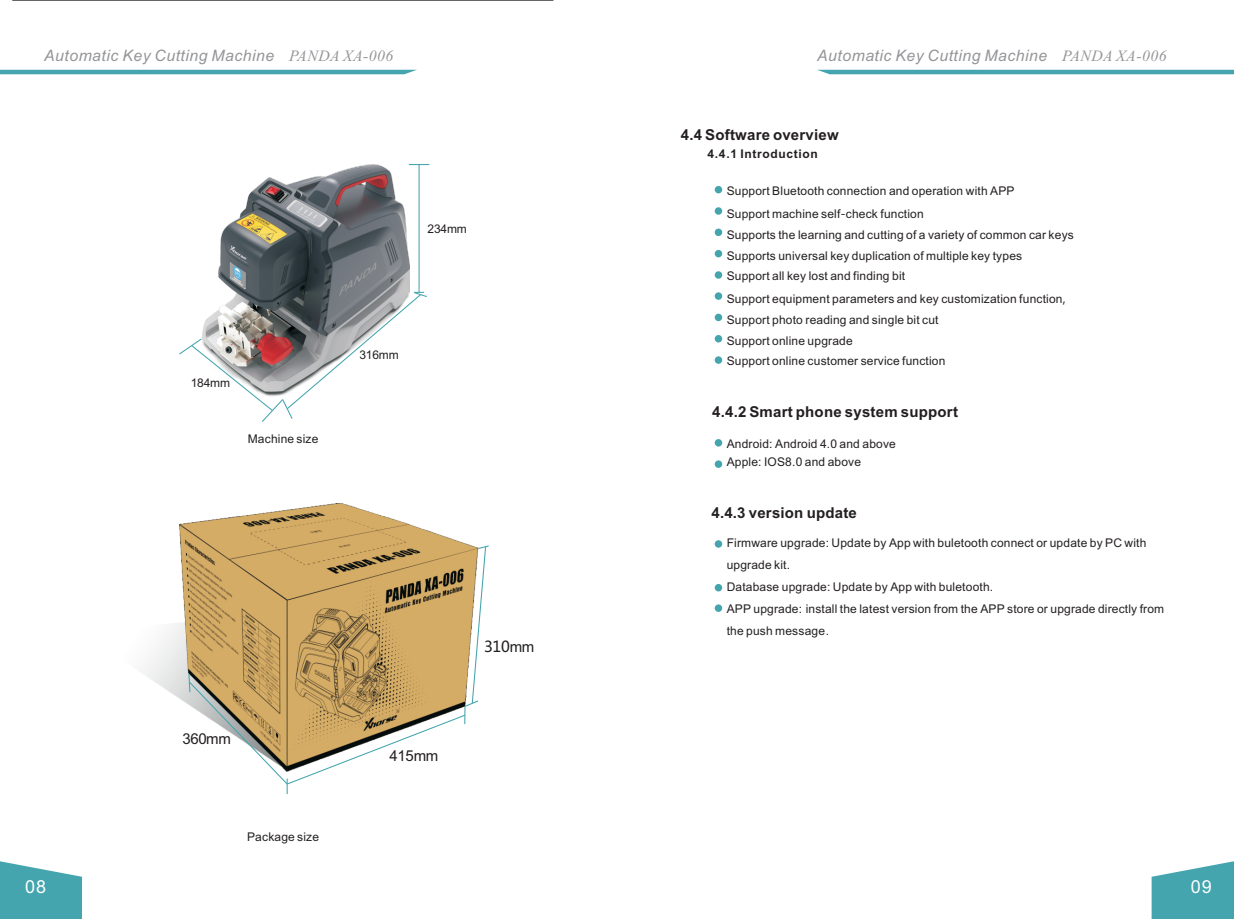
<style>
.page{position:relative;width:1234px;height:919px;background:#fff}
.page>*{position:absolute;margin:0;border:0;box-sizing:border-box;transform-origin:0 0}
.t1{font:18px "Arial";color:#fff}
.t2{font:italic 15.75px "Arial";letter-spacing:.03em;color:#939598}
.t3{font:700 15px "Arial";letter-spacing:.015em;color:#231f20}
.t4{font:15px "Arial";letter-spacing:-.02em;color:#231f20}
.t5{font:15px "Microsoft Ya Hei";color:#231f20}
.t6{font:12px/22px "Arial";letter-spacing:.015em;color:#231f20}
.t7{font:700 12px "Arial";letter-spacing:.055em;color:#231f20}
.s1{font-family:"Times New Roman"}
.s2{font-family:"Arial"}
.s3{font-family:"Microsoft Ya Hei"}
</style>
<div class="page">
<img style="left:218px;top:164px;width:192px;height:127px">
<img style="left:142px;top:503px;width:326px;height:201px">
<svg style="left:1151px;top:861px;width:82px;height:57px;background:#5fb2ba"></svg>
<svg style="left:0;top:861px;width:82px;height:57px;background:#5eb1b9"></svg>
<hr style="left:0;top:70px;width:416px;height:4px;background:#44a5ae">
<hr style="left:818px;top:70px;width:415px;height:4px;background:#44a5ae">
<svg style="left:188px;top:544px;width:301px;height:250px"></svg>
<hr style="left:418px;top:164px;width:1px;height:128px;background:#44a5ae">
<svg style="left:409px;top:164px;width:20px;height:1px"></svg>
<svg style="left:179px;top:291px;width:248px;height:131px"></svg>
<div style="left:714px;top:186px;width:8px;height:7px;background:#44a5ae;border-radius:50%"></div>
<div style="left:714px;top:439px;width:8px;height:7px;background:#44a5ae;border-radius:50%"></div>
<div style="left:714px;top:540px;width:8px;height:7px;background:#44a5ae;border-radius:50%"></div>
<div style="left:714px;top:207px;width:8px;height:8px;background:#44a5ae;border-radius:50%"></div>
<div style="left:714px;top:292px;width:8px;height:8px;background:#44a5ae;border-radius:50%"></div>
<div style="left:714px;top:460px;width:8px;height:8px;background:#44a5ae;border-radius:50%"></div>
<div style="left:714px;top:584px;width:8px;height:7px;background:#44a5ae;border-radius:50%"></div>
<div style="left:714px;top:604px;width:8px;height:8px;background:#44a5ae;border-radius:50%"></div>
<div style="left:714px;top:250px;width:8px;height:7px;background:#44a5ae;border-radius:50%"></div>
<div style="left:714px;top:335px;width:8px;height:7px;background:#44a5ae;border-radius:50%"></div>
<div style="left:714px;top:271px;width:8px;height:8px;background:#44a5ae;border-radius:50%"></div>
<div style="left:714px;top:356px;width:8px;height:8px;background:#44a5ae;border-radius:50%"></div>
<div style="left:714px;top:228px;width:8px;height:8px;background:#44a5ae;border-radius:50%"></div>
<div style="left:714px;top:313px;width:8px;height:8px;background:#44a5ae;border-radius:50%"></div>
<svg style="left:12px;top:0;width:541px;height:1px"></svg>
<h2 class="t2" style="left:44px;top:49px;width:351px">Automatic Key Cutting Machine <span class="s1">PANDA XA-006</span></h2>
<h2 class="t2" style="left:817px;top:49px;width:351px">Automatic Key Cutting Machine <span class="s1">PANDA XA-006</span></h2>
<p class="t6" style="left:427px;top:218px;width:41px">234mm</p>
<p class="t6" style="left:191px;top:373px;width:41px">184mm</p>
<p class="t6" style="left:248px;top:428px;width:72px">Machine size</p>
<p class="t6" style="left:359px;top:345px;width:41px">316mm</p>
<p class="t4" style="left:182px;top:732px;width:50px">360mm</p>
<p class="t6" style="left:247px;top:826px;width:73px">Package size</p>
<p class="t4" style="left:389px;top:750px;width:51px">415mm</p>
<p class="t5" style="left:484px;top:640px;width:52px">310<span class="s2">mm</span></p>
<p class="t3" style="left:680px;top:129px;width:159px">4.4 Software overview</p>
<p class="t7" style="left:707px;top:149px;width:112px">4.4.1 Introduction</p>
<p class="t6" style="left:726px;top:180px;width:289px;line-height:23.1px">Support Bluetooth connection and operation with APP<br>Support machine self<span class="s3">-</span>check function</p>
<p class="t6" style="left:726px;top:226px;width:348px;line-height:20.4px">Supports the learning and cutting of a variety of common car keys<br>Supports universal key duplication of multiple key types<br>Support all key lost and finding bit</p>
<p class="t6" style="left:726px;top:289px;width:340px;line-height:20.7px">Support equipment parameters and key customization function<span class="s3">, </span>Support photo reading and single bit cut<br>Support online upgrade<br>Support online customer service function</p>
<p class="t3" style="left:712px;top:406px;width:247px">4.4.2 Smart phone system support</p>
<p class="t6" style="left:726px;top:435px;width:171px;line-height:18.5px">Android: Android 4.0 and above<br>Apple: IOS8.0 and above</p>
<p class="t3" style="left:711px;top:507px;width:147px">4.4.3 version update</p>
<p class="t6" style="left:726px;top:532px;width:439px">Firmware upgrade: Update by App with buletooth connect or update by PC with upgrade kit.<br>Database upgrade: Update by App with buletooth.<br>APP upgrade: install the latest version from the APP store or upgrade directly from the push message.</p>
<h1 class="t1" style="left:25px;top:880px;width:23px">08</h1>
<h1 class="t1" style="left:1190px;top:880px;width:23px">09</h1>
</div>
